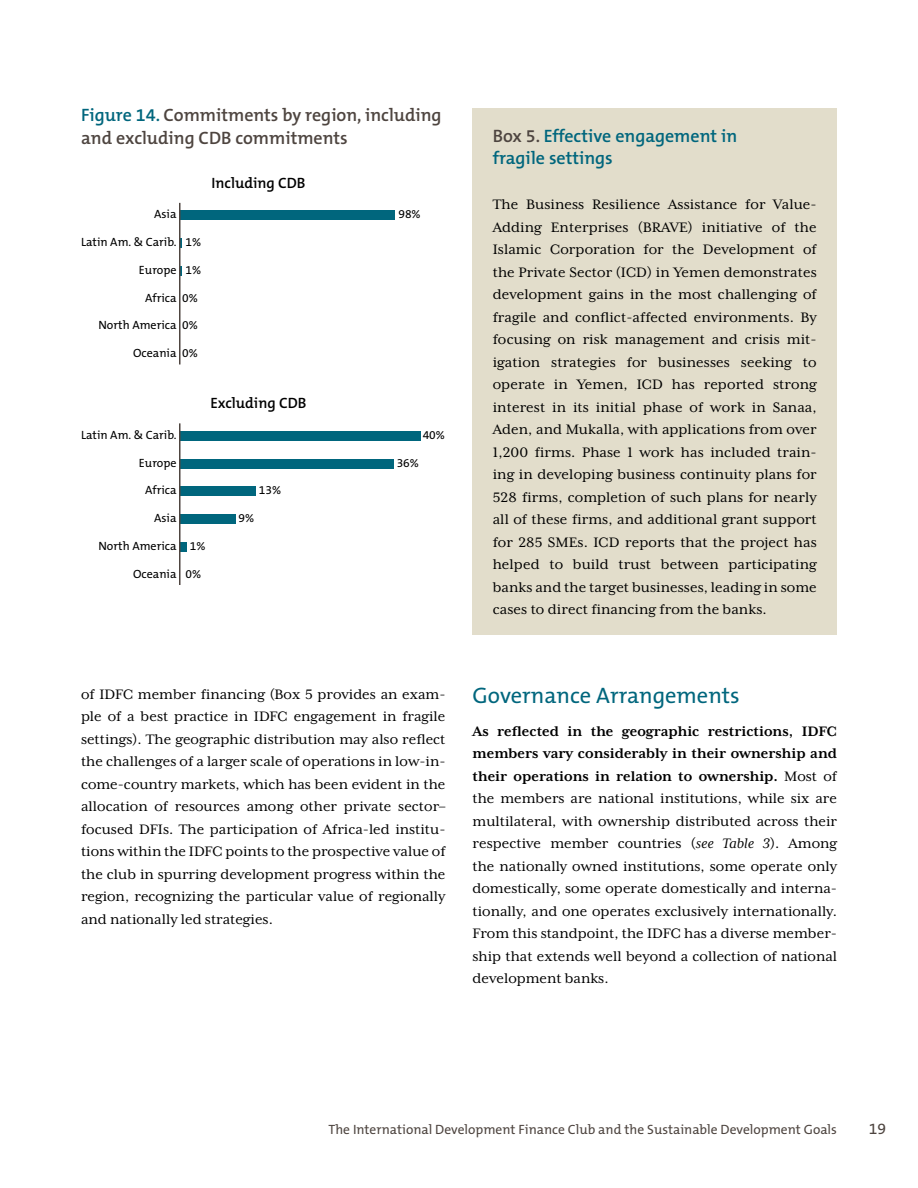
<style>
.page{position:relative;width:918px;height:1188px;background:#fff}
.page>*{position:absolute;margin:0;border:0;box-sizing:border-box;transform-origin:0 0}
.t1{font:22.5px "The Mix B5 Plain";color:#00667d}
.Figure_title{font:600 18px/22.5px "The Mix B6";color:#4e4540}
.Box_title{font:600 18px/22.5px "The Mix B6";color:#00667d}
.Text_No_indent{font:15.75px/22.5px "Mrs Eaves XL Serif OT";color:#000;text-align:justify}
.t2{font:15.75px "The Mix B5 Plain";color:#4e4540}
.t3{font:600 15px "The Mix B6";color:#000}
.t4{font:13.5px "The Mix B5 Plain";color:#4e4540}
.t5{font:12px "The Mix B5 Plain";color:#000}
.s1{color:#00667d}
.s2{color:#4e4540}
.s3{font-weight:700}
.s4{font-style:italic}
</style>
<div class="page">
<div style="left:472px;top:108px;width:365px;height:526px;background:#e2ddcb"></div>
<div style="left:180px;top:210px;width:215px;height:10px;background:#00667d"></div>
<hr style="left:179px;top:203px;width:2px;height:162px;background:#4e4540">
<div style="left:180px;top:431px;width:240px;height:10px;background:#00667d"></div>
<div style="left:180px;top:459px;width:214px;height:9px;background:#00667d"></div>
<div style="left:180px;top:542px;width:7px;height:10px;background:#00667d"></div>
<div style="left:180px;top:514px;width:56px;height:10px;background:#00667d"></div>
<div style="left:180px;top:486px;width:76px;height:10px;background:#00667d"></div>
<hr style="left:179px;top:423px;width:2px;height:162px;background:#4e4540">
<p class="Figure_title" style="left:81px;top:105px;width:362px"><span class="s1">Figure 14.</span> Commitments by region, including and excluding CDB commitments</p>
<p class="t5" style="left:154px;top:208px;width:24px">Asia</p>
<p class="t5" style="left:81px;top:236px;width:97px">Latin Am. &amp; Carib.</p>
<p class="t5" style="left:139px;top:263px;width:39px">Europe</p>
<p class="t5" style="left:145px;top:291px;width:33px">Africa</p>
<p class="t5" style="left:98px;top:319px;width:80px">North America</p>
<p class="t5" style="left:133px;top:347px;width:45px">Oceania</p>
<p class="t5" style="left:185px;top:236px;width:17px">1%</p>
<p class="t5" style="left:185px;top:263px;width:17px">1%</p>
<p class="t5" style="left:182px;top:291px;width:17px">0%</p>
<p class="t5" style="left:182px;top:319px;width:17px">0%</p>
<p class="t5" style="left:182px;top:347px;width:17px">0%</p>
<p class="t3" style="left:212px;top:174px;width:96px">Including CDB</p>
<p class="t3" style="left:211px;top:395px;width:97px">Excluding CDB</p>
<p class="t5" style="left:81px;top:428px;width:97px">Latin Am. &amp; Carib.</p>
<p class="t5" style="left:139px;top:456px;width:39px">Europe</p>
<p class="t5" style="left:145px;top:484px;width:33px">Africa</p>
<p class="t5" style="left:154px;top:512px;width:24px">Asia</p>
<p class="t5" style="left:98px;top:539px;width:80px">North America</p>
<p class="t5" style="left:133px;top:567px;width:45px">Oceania</p>
<p class="t5" style="left:190px;top:539px;width:17px">1%</p>
<p class="t5" style="left:185px;top:567px;width:17px">0%</p>
<p class="t5" style="left:259px;top:484px;width:24px">13%</p>
<p class="t5" style="left:238px;top:512px;width:17px">9%</p>
<p class="t5" style="left:398px;top:208px;width:24px">98%</p>
<p class="t5" style="left:423px;top:428px;width:24px">40%</p>
<p class="t5" style="left:397px;top:456px;width:24px">36%</p>
<p class="Box_title" style="left:493px;top:125px;width:246px"><span class="s2">Box 5.</span> Effective engagement in fragile settings</p>
<p class="Text_No_indent" style="left:493px;top:193px;width:326px">The Business Resilience Assistance for Value-Adding Enterprises (BRAVE) initiative of the Islamic Corporation for the Development of the Private Sector (ICD) in Yemen demonstrates development gains in the most challenging of fragile and conflict-affected environments. By focusing on risk management and crisis mit&shy;igation strategies for businesses seeking to operate in Yemen, ICD has reported strong interest in its initial phase of work in Sanaa, Aden, and Mukalla, with applications from over 1,200 firms. Phase 1 work has included train&shy;ing in developing business continuity plans for 528 firms, completion of such plans for nearly all of these firms, and additional grant support for 285 SMEs. ICD reports that the project has helped to build trust between participating banks and the target businesses, leading in some cases to direct financing from the banks.</p>
<p class="Text_No_indent" style="left:81px;top:683px;width:366px">of IDFC member financing (Box 5 provides an exam&shy;ple of a best practice in IDFC engagement in fragile settings). The geographic distribution may also reflect the challenges of a larger scale of operations in low-in&shy;come-country markets, which has been evident in the allocation of resources among other private sector– focused DFIs. The participation of Africa-led institu&shy;tions within the IDFC points to the prospective value of the club in spurring development progress within the region, recognizing the particular value of regionally and nationally led strategies.</p>
<h1 class="t1" style="left:473px;top:683px;width:268px">Governance Arrangements</h1>
<p class="Text_No_indent" style="left:473px;top:720px;width:366px;text-align:left"><span class="s3">As reflected in the geographic restrictions, IDFC members vary considerably in their ownership and their operations in relation to ownership.</span> Most of the members are national institutions, while six are multilateral, with ownership distributed across their respective member countries (<span class="s4">see Table 3</span>). Among the nationally owned institutions, some operate only domestically, some operate domestically and interna&shy;tionally, and one operates exclusively internationally.<br>From this standpoint, the IDFC has a diverse member&shy;ship that extends well beyond a collection of national development banks.</p>
<p class="t4" style="left:328px;top:1122px;width:510px">The International Development Finance Club and the Sustainable Development Goals</p>
<p class="t2" style="left:869px;top:1120px;width:19px">19</p>
</div>
